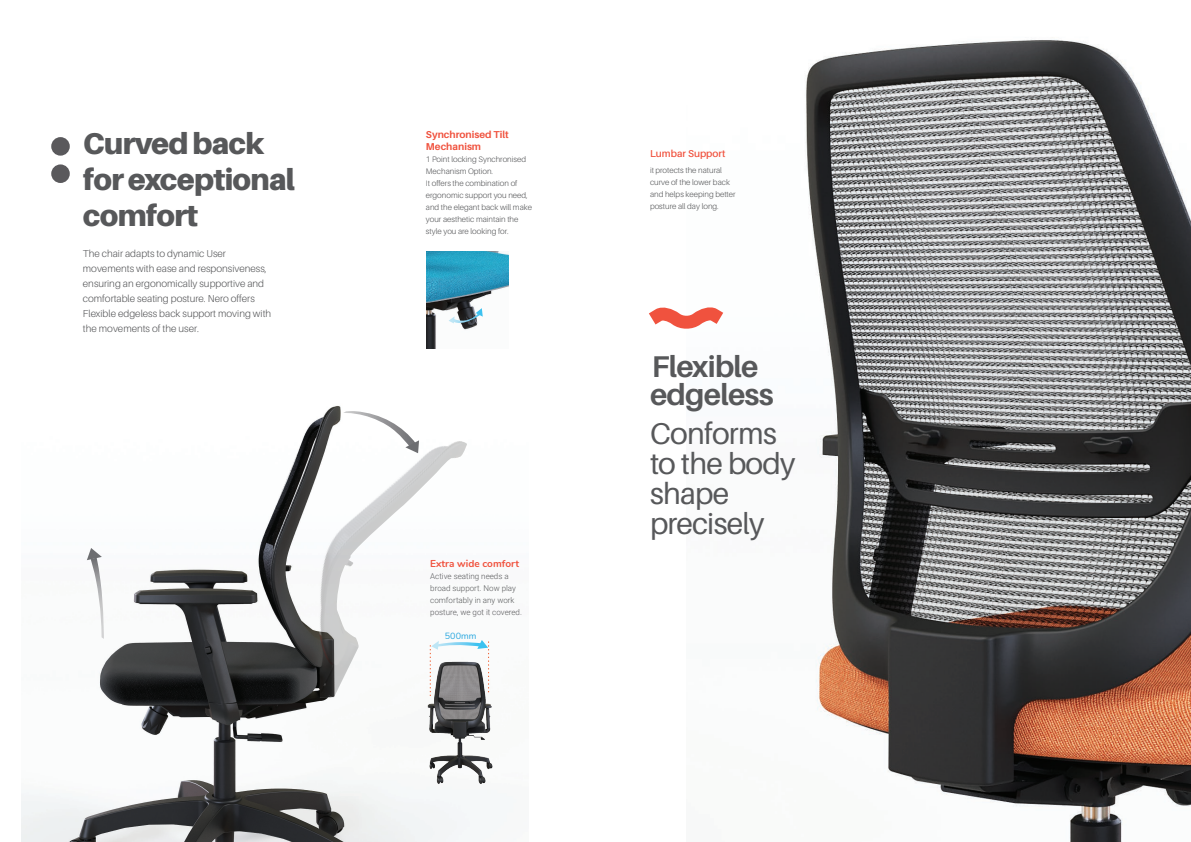
<style>
.page{position:relative;width:1191px;height:842px;background:#fff}
.page>*{position:absolute;margin:0;border:0;box-sizing:border-box;transform-origin:0 0}
.t1{font:900 30px/36px "Aileron";letter-spacing:-.025em;color:#57585a}
.t2{font:30px/30px "Aileron";letter-spacing:-.025em;color:#57585a}
.t3{font:700 30px/28.3px "Aileron";letter-spacing:-.025em;color:#57585a}
.t4{font:300 10px/15px "Aileron";color:#57585a}
.t5{font:700 10px/12px "Aileron";color:#f0523e}
.t6{font:700 10px "Nunito";color:#f0523e}
.t7{font:600 10px "Aileron";color:#f0523e}
.t8{font:9px "Nunito";color:#28a7df}
.t9{font:300 8px/12px "Aileron";color:#57585a}
.t10{font:300 8px/12px "Roboto";color:#57585a}
</style>
<div class="page">
<img style="left:22px;top:300px;width:448px;height:542px">
<div style="left:51px;top:137px;width:19px;height:19px;background:#5a595c;border-radius:50%"></div>
<div style="left:51px;top:164px;width:19px;height:19px;background:#5a595c;border-radius:50%"></div>
<svg style="left:343px;top:411px;width:76px;height:30px"></svg>
<svg style="left:87px;top:548px;width:17px;height:91px"></svg>
<img style="left:318px;top:441px;width:149px;height:258px">
<img style="left:427px;top:252px;width:81px;height:97px">
<svg style="left:448px;top:308px;width:35px;height:20px"></svg>
<img style="left:369px;top:622px;width:124px;height:180px">
<svg style="left:430px;top:640px;width:59px;height:57px"></svg>
<img style="left:805px;top:39px;width:386px;height:803px">
<svg style="left:649px;top:307px;width:75px;height:22px"></svg>
<h1 class="t1" style="left:83px;top:126px;width:214px">Curved back for exceptional comfort</h1>
<p class="t4" style="left:83px;top:247px;width:190px">The chair adapts to dynamic User movements with ease and responsiveness, ensuring an ergonomically supportive and comfortable seating posture. Nero offers Flexible edgeless back support moving with the movements of the user.</p>
<p class="t5" style="left:426px;top:128px;width:84px">Synchronised Tilt<br>Mechanism</p>
<p class="t9" style="left:426px;top:153px;width:108px">1 Point locking Synchronised<br>Mechanism Option.<br>It offers the combination of ergonomic support you need, and the elegant back will make your aesthetic maintain the style you are looking for.</p>
<p class="t6" style="left:430px;top:556px;width:90px">Extra wide comfort</p>
<p class="t10" style="left:430px;top:570px;width:93px">Active seating needs a broad support. Now play comfortably in any work posture, we got it covered.</p>
<p class="t8" style="left:445px;top:629px;width:33px">500mm</p>
<p class="t7" style="left:650px;top:148px;width:77px">Lumbar Support</p>
<p class="t9" style="left:650px;top:165px;width:87px">it protects the natural curve of the lower back and helps keeping better posture all day long.</p>
<h1 class="t3" style="left:650px;top:353px;width:125px">Flexible edgeless</h1>
<h1 class="t2" style="left:650px;top:419px;width:147px">Conforms to the body shape precisely</h1>
</div>
